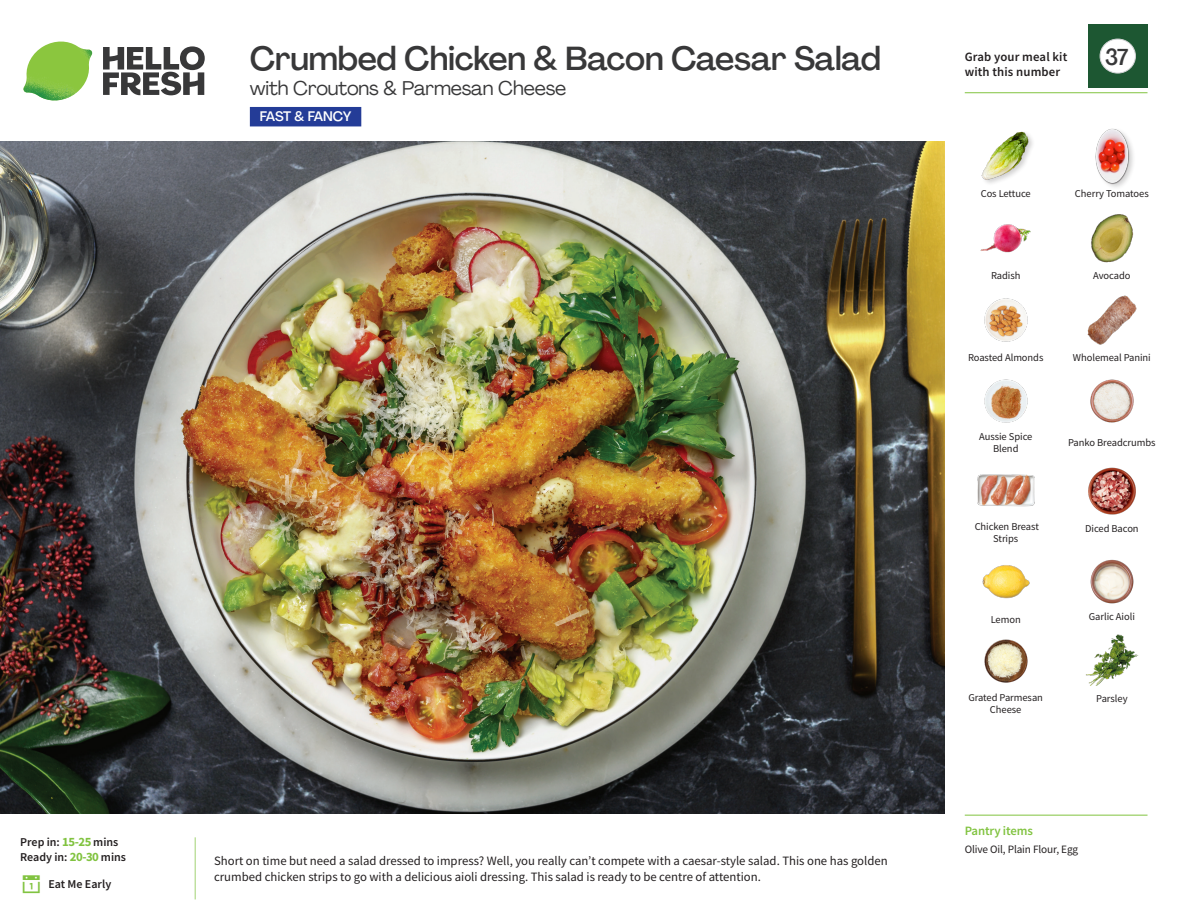
<style>
.page{position:relative;width:1188px;height:918px;background:#fff}
.page>*{position:absolute;margin:0;border:0;box-sizing:border-box;transform-origin:0 0}
._15_Titel_UK{font:500 33px "Agrandir";letter-spacing:-.01em;color:#383839}
._002_Label_Nr{font:500 22.8px "Agrandir";color:#383839;scale:.94 1}
._15_Titel_UK-2{font:19.5px "Agrandir";letter-spacing:-.01em;color:#383839}
.t1{font:500 13.5px "Agrandir";letter-spacing:-.035em;color:#fff}
.Step_6_Text_AU{font:12.75px/16.5px "Source Sans Pro";color:#231f20}
.t2{font:600 12.75px/15px "Source Sans Pro";letter-spacing:.01em;color:#231f20}
._04_Headers_Front{font:600 12.75px "Source Sans Pro";letter-spacing:-.01em;color:#81c340}
._04_Intro{font:600 12px "Source Sans Pro";color:#231f20}
._05_Pantry{font:11.25px "Source Sans Pro";letter-spacing:-.01em;color:#231f20}
._18_FRONT_ingredients{font:10.5px/12px "Source Sans Pro";letter-spacing:-.005em;color:#231f20;text-align:center}
.s1{font-weight:700;font-size:12.75px;color:#81c340}
</style>
<div class="page">
<svg style="left:103px;top:46px;width:102px;height:49px"></svg>
<img style="left:23px;top:42px;width:69px;height:59px">
<img style="left:0;top:142px;width:945px;height:672px">
<div style="left:250px;top:107px;width:111px;height:19px;background:#243c97"></div>
<img style="left:1087px;top:295px;width:50px;height:50px">
<img style="left:1090px;top:379px;width:44px;height:44px">
<img style="left:984px;top:379px;width:44px;height:44px">
<img style="left:977px;top:474px;width:57px;height:33px">
<img style="left:1090px;top:559px;width:44px;height:45px">
<img style="left:982px;top:565px;width:48px;height:34px">
<img style="left:984px;top:298px;width:44px;height:44px">
<img style="left:980px;top:224px;width:51px;height:29px">
<img style="left:1091px;top:214px;width:43px;height:49px">
<img style="left:981px;top:131px;width:52px;height:52px">
<div style="left:1094px;top:127px;width:42px;height:64px;background:#231f20;opacity:.2"></div>
<img style="left:1094px;top:127px;width:42px;height:58px">
<img style="left:1088px;top:467px;width:48px;height:48px">
<img style="left:984px;top:639px;width:44px;height:44px">
<img style="left:1086px;top:634px;width:53px;height:52px">
<hr style="left:965px;top:815px;width:183px;height:1px;background:#81c340">
<hr style="left:965px;top:92px;width:183px;height:1px;background:#81c340">
<div style="left:1088px;top:24px;width:60px;height:64px;background:#1d5732"></div>
<div style="left:1100px;top:39px;width:35px;height:34px;background:#fff;border-radius:50%"></div>
<div style="left:1100px;top:39px;width:36px;height:34px;border:1px solid #d1d2d4;border-radius:50%"></div>
<p class="_04_Intro" style="left:20px;top:834px;width:100px">Prep in: <span class="s1">15-25</span> mins</p>
<p class="_04_Intro" style="left:20px;top:849px;width:107px">Ready in: <span class="s1">20-30</span> mins</p>
<p class="_04_Intro" style="left:48px;top:876px;width:64px">Eat Me Early</p>
<p class="_15_Titel_UK" style="left:250px;top:38px;width:633px">Crumbed Chicken &amp; Bacon Caesar Salad</p>
<p class="_15_Titel_UK-2" style="left:250px;top:76px;width:318px">with Croutons &amp; Parmesan Cheese</p>
<p class="t1" style="left:260px;top:108px;width:93px">FAST &amp; FANCY</p>
<p class="Step_6_Text_AU" style="left:214px;top:852px;width:675px">Short on time but need a salad dressed to impress? Well, you really can’t compete with a caesar-style salad. This one has golden crumbed chicken strips to go with a delicious aioli dressing. This salad is ready to be centre of attention.</p>
<p class="t2" style="left:965px;top:49px;width:104px">Grab your meal kit with this number</p>
<p class="_002_Label_Nr" style="left:1105px;top:43px;width:26px">37</p>
<p class="_18_FRONT_ingredients" style="left:981px;top:188px;width:52px">Cos Lettuce</p>
<p class="_18_FRONT_ingredients" style="left:1075px;top:188px;width:75px">Cherry Tomatoes</p>
<p class="_18_FRONT_ingredients" style="left:991px;top:270px;width:31px">Radish</p>
<p class="_18_FRONT_ingredients" style="left:1093px;top:270px;width:39px">Avocado</p>
<p class="_18_FRONT_ingredients" style="left:968px;top:352px;width:77px">Roasted Almonds</p>
<p class="_18_FRONT_ingredients" style="left:1073px;top:352px;width:79px">Wholemeal Panini</p>
<p class="_18_FRONT_ingredients" style="left:979px;top:431px;width:55px">Aussie Spice<br>Blend</p>
<p class="_18_FRONT_ingredients" style="left:1068px;top:437px;width:89px">Panko Breadcrumbs</p>
<p class="_18_FRONT_ingredients" style="left:975px;top:521px;width:66px">Chicken Breast<br>Strips</p>
<p class="_18_FRONT_ingredients" style="left:1085px;top:522px;width:55px">Diced Bacon</p>
<p class="_18_FRONT_ingredients" style="left:991px;top:613px;width:32px">Lemon</p>
<p class="_18_FRONT_ingredients" style="left:1089px;top:610px;width:48px">Garlic Aioli</p>
<p class="_18_FRONT_ingredients" style="left:968px;top:691px;width:76px">Grated Parmesan<br>Cheese</p>
<p class="_18_FRONT_ingredients" style="left:1096px;top:693px;width:33px">Parsley</p>
<p class="_04_Headers_Front" style="left:965px;top:822px;width:70px">Pantry items</p>
<p class="_05_Pantry" style="left:965px;top:842px;width:115px">Olive Oil, Plain Flour, Egg</p>
</div>
